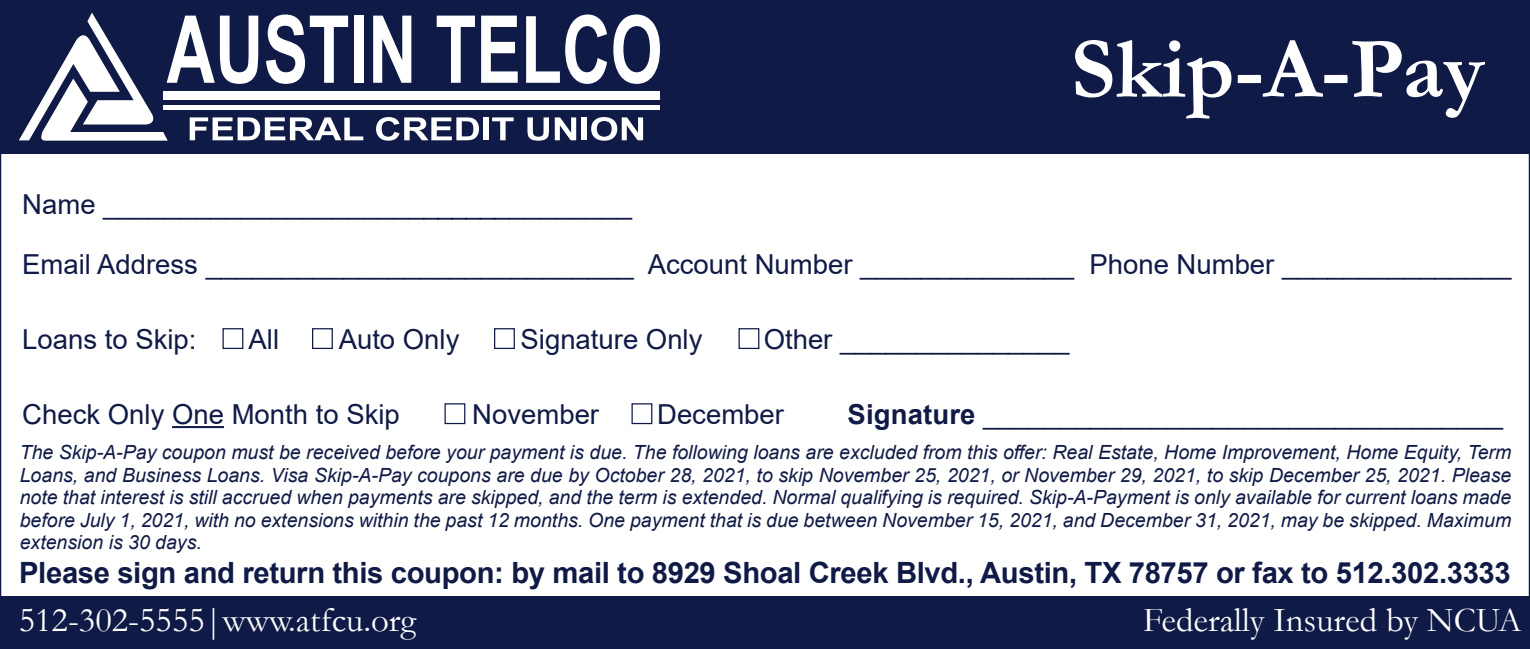
<style>
.page{position:relative;width:1530px;height:649px;background:#fff}
.page>*{position:absolute;margin:0;border:0;box-sizing:border-box;transform-origin:0 0}
.t1{font:700 87.5px "Garamond";color:#fff}
.t2{font:35px "Garamond";color:#fff}
.t3{font:700 29.25px "Arial";letter-spacing:-.01em;color:#101a46}
.t4{font:27.5px "Arial";color:#101a46}
.t5{font:italic 19.5px/22.5px "Arial";color:#101a46;text-align:justify}
.s1{font-weight:700}
</style>
<div class="page">
<hr style="left:172px;top:425px;width:52px;height:2px;background:#101a46">
<div style="left:0;top:0;width:1530px;height:153px;background:#101a46"></div>
<div style="left:354px;top:16px;width:10px;height:67px;background:#fff"></div>
<svg style="left:373px;top:16px;width:38px;height:67px"></svg>
<svg style="left:437px;top:16px;width:38px;height:67px"></svg>
<svg style="left:481px;top:16px;width:37px;height:67px"></svg>
<svg style="left:526px;top:14px;width:81px;height:70px"></svg>
<svg style="left:613px;top:14px;width:47px;height:70px"></svg>
<div style="left:163px;top:91px;width:497px;height:9px;background:#fff"></div>
<hr style="left:163px;top:105px;width:497px;height:4px;background:#fff">
<svg style="left:19px;top:13px;width:344px;height:128px"></svg>
<svg style="left:376px;top:117px;width:103px;height:23px"></svg>
<div style="left:483px;top:117px;width:6px;height:23px;background:#fff"></div>
<svg style="left:492px;top:117px;width:22px;height:23px"></svg>
<svg style="left:527px;top:117px;width:22px;height:23px"></svg>
<svg style="left:555px;top:117px;width:21px;height:23px"></svg>
<div style="left:582px;top:117px;width:5px;height:23px;background:#fff"></div>
<svg style="left:591px;top:117px;width:52px;height:23px"></svg>
<div style="left:0;top:596px;width:1530px;height:52px;background:#101a46"></div>
<div style="left:223px;top:328px;width:20px;height:21px;border:1px solid #101a46"></div>
<div style="left:312px;top:328px;width:21px;height:21px;border:1px solid #101a46"></div>
<div style="left:494px;top:328px;width:21px;height:21px;border:1px solid #101a46"></div>
<div style="left:739px;top:328px;width:20px;height:21px;border:1px solid #101a46"></div>
<div style="left:445px;top:403px;width:20px;height:21px;border:1px solid #101a46"></div>
<div style="left:632px;top:403px;width:20px;height:21px;border:1px solid #101a46"></div>
<p class="t4" style="left:22px;top:185px;width:611px">Name ___________________________________</p>
<p class="t1" style="left:1071px;top:10px;width:416px">Skip-A-Pay</p>
<p class="t4" style="left:22px;top:245px;width:1491px">Email Address ____________________________ Account Number ______________ Phone Number _______________</p>
<p class="t4" style="left:22px;top:320px;width:176px">Loans to Skip:</p>
<p class="t4" style="left:249px;top:320px;width:32px">All</p>
<p class="t4" style="left:339px;top:320px;width:122px">Auto Only</p>
<p class="t4" style="left:521px;top:320px;width:183px">Signature Only</p>
<p class="t4" style="left:764px;top:320px;width:307px">Other _______________</p>
<p class="t4" style="left:22px;top:395px;width:379px">Check Only One Month to Skip</p>
<p class="t4" style="left:472px;top:395px;width:128px">November</p>
<p class="t4" style="left:657px;top:395px;width:128px">December</p>
<p class="t4" style="left:848px;top:395px;width:657px"><span class="s1">Signature</span> __________________________________</p>
<p class="t5" style="left:20px;top:441px;width:1493px">The Skip-A-Pay coupon must be received before your payment is due. The following loans are excluded from this offer: Real Estate, Home Improvement, Home Equity, Term Loans, and Business Loans. Visa Skip-A-Pay coupons are due by October 28, 2021, to skip November 25, 2021, or November 29, 2021, to skip December 25, 2021. Please note that interest is still accrued when payments are skipped, and the term is extended. Normal qualifying is required. Skip-A-Payment is only available for current loans made before July 1, 2021, with no extensions within the past 12 months. One payment that is due between November 15, 2021, and December 31, 2021, may be skipped. Maximum extension is 30 days.</p>
<p class="t3" style="left:19px;top:552px;width:1493px">Please sign and return this coupon: by mail to 8929 Shoal Creek Blvd., Austin, TX 78757 or fax to 512.302.3333</p>
<p class="t2" style="left:19px;top:595px;width:399px">512-302-5555|www.atfcu.org</p>
<p class="t2" style="left:1143px;top:596px;width:380px">Federally Insured by NCUA</p>
</div>
